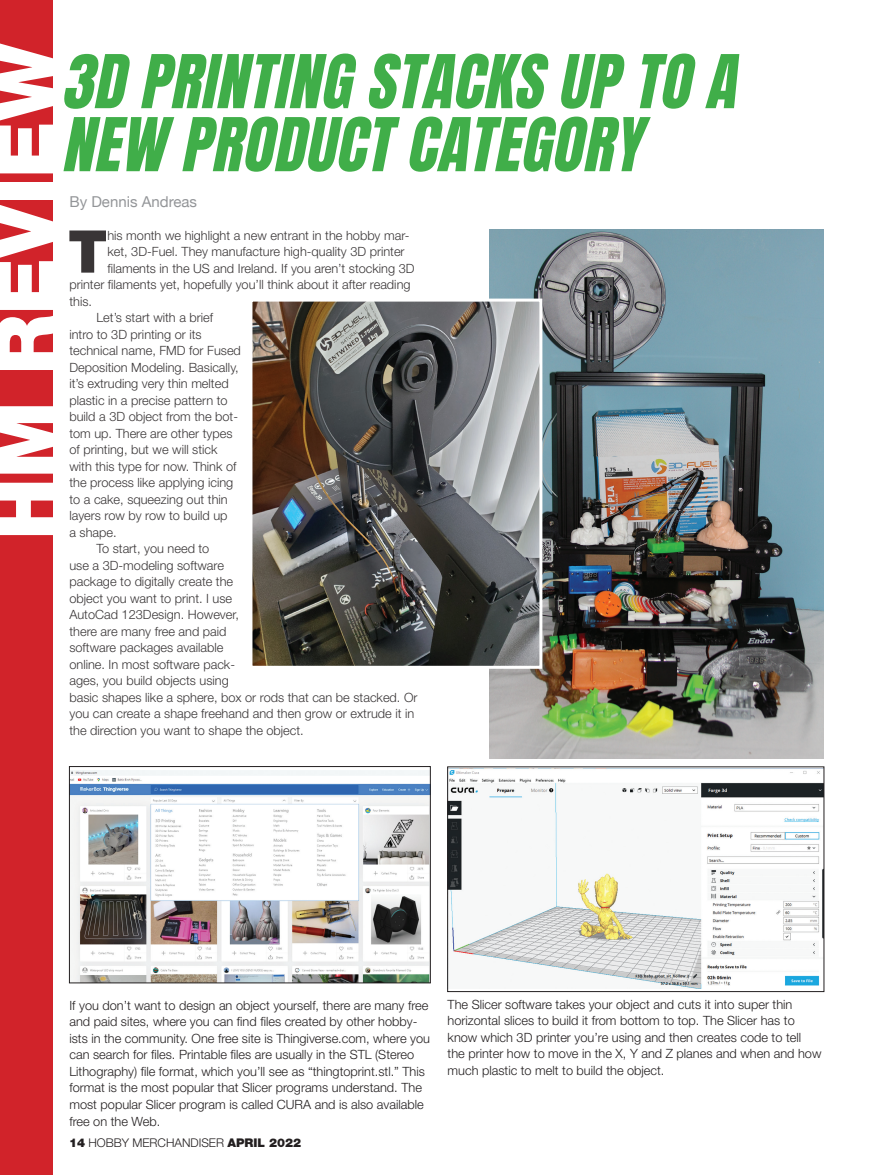
<style>
.page{position:relative;width:878px;height:1175px;background:#fff}
.page>*{position:absolute;margin:0;border:0;box-sizing:border-box;transform-origin:0 0}
.DEPT_HEADER{font:900 81px "Helvetica Neue";color:#fff}
.BODY_COPY{font:italic 63px/63px "Anton";color:#40ae49}
.t1{font:900 58.95px "Helvetica Neue";color:#231f20}
.BY_LINE{font:15px "Helvetica Neue";color:#939598}
.BODY_COPY-2{font:300 12.75px/16.5px "Helvetica Neue";color:#231f20}
.t2{font:300 12px "Helvetica Neue";color:#231f20}
.s1{font-weight:900}
</style>
<div class="page">
<div style="left:0;top:0;width:53px;height:1174px;background:#d1232a"></div>
<img style="left:71px;top:770px;width:357px;height:211px">
<div style="left:69px;top:766px;width:361px;height:217px;border:1px solid #231f20"></div>
<img style="left:449px;top:768px;width:373px;height:220px">
<div style="left:447px;top:766px;width:377px;height:226px;border:1px solid #231f20"></div>
<img style="left:489px;top:230px;width:335px;height:528px">
<img style="left:253px;top:302px;width:285px;height:363px">
<div style="left:249px;top:298px;width:293px;height:371px;border:3px solid #fff"></div>
<p class="DEPT_HEADER" style="left:-23px;top:539px;width:499px;rotate:-90deg">HM REVIEW</p>
<p class="BODY_COPY" style="left:61px;top:55px;width:696px">3DPRINTINGSTACKSUPTOA<br>NEW PRODUCTCATEGORY</p>
<p class="BY_LINE" style="left:69px;top:191px;width:129px">By Dennis Andreas</p>
<h3 class="t1" style="left:68px;top:216px;width:41px">T</h3>
<p class="BODY_COPY-2" style="left:107px;top:226px;width:303px">his month we highlight a new entrant in the hobby mar-</p>
<p class="BODY_COPY-2" style="left:107px;top:243px;width:299px">ket, 3D-Fuel. They manufacture high-quality 3D printer</p>
<p class="BODY_COPY-2" style="left:107px;top:259px;width:309px">filaments in the US and Ireland. If you aren’t stocking 3D</p>
<p class="BODY_COPY-2" style="left:69px;top:276px;width:343px">printer filaments yet, hopefully you’ll think about it after reading</p>
<p class="BODY_COPY-2" style="left:69px;top:292px;width:24px">this.</p>
<p class="BODY_COPY-2" style="left:96px;top:309px;width:118px">Let’s start with a brief</p>
<p class="BODY_COPY-2" style="left:69px;top:325px;width:134px">intro to 3D printing or its</p>
<p class="BODY_COPY-2" style="left:69px;top:342px;width:173px">technical name, FMD for Fused</p>
<p class="BODY_COPY-2" style="left:69px;top:358px;width:171px">Deposition Modeling. Basically,</p>
<p class="BODY_COPY-2" style="left:69px;top:375px;width:161px">it’s extruding very thin melted</p>
<p class="BODY_COPY-2" style="left:69px;top:391px;width:160px">plastic in a precise pattern to</p>
<p class="BODY_COPY-2" style="left:69px;top:408px;width:170px">build a 3D object from the bot-</p>
<p class="BODY_COPY-2" style="left:69px;top:424px;width:164px">tom up. There are other types</p>
<p class="BODY_COPY-2" style="left:69px;top:441px;width:150px">of printing, but we will stick</p>
<p class="BODY_COPY-2" style="left:69px;top:457px;width:168px">with this type for now. Think of</p>
<p class="BODY_COPY-2" style="left:69px;top:474px;width:165px">the process like applying icing</p>
<p class="BODY_COPY-2" style="left:69px;top:490px;width:160px">to a cake, squeezing out thin</p>
<p class="BODY_COPY-2" style="left:69px;top:507px;width:160px">layers row by row to build up</p>
<p class="BODY_COPY-2" style="left:69px;top:523px;width:49px">a shape.</p>
<p class="BODY_COPY-2" style="left:96px;top:540px;width:114px">To start, you need to</p>
<p class="BODY_COPY-2" style="left:69px;top:556px;width:156px">use a 3D-modeling software</p>
<p class="BODY_COPY-2" style="left:69px;top:573px;width:165px">package to digitally create the</p>
<p class="BODY_COPY-2" style="left:69px;top:589px;width:164px">object you want to print. I use</p>
<p class="BODY_COPY-2" style="left:69px;top:606px;width:171px">AutoCad 123Design. However,</p>
<p class="BODY_COPY-2" style="left:69px;top:622px;width:159px">there are many free and paid</p>
<p class="BODY_COPY-2" style="left:69px;top:639px;width:156px">software packages available</p>
<p class="BODY_COPY-2" style="left:69px;top:655px;width:167px">online. In most software pack-</p>
<p class="BODY_COPY-2" style="left:69px;top:672px;width:161px">ages, you build objects using</p>
<p class="BODY_COPY-2" style="left:69px;top:688px;width:349px">basic shapes like a sphere, box or rods that can be stacked. Or</p>
<p class="BODY_COPY-2" style="left:69px;top:705px;width:346px">you can create a shape freehand and then grow or extrude it in</p>
<p class="BODY_COPY-2" style="left:69px;top:721px;width:236px">the direction you want to shape the object.</p>
<p class="BODY_COPY-2" style="left:69px;top:996px;width:362px">If you don’t want to design an object yourself, there are many free and paid sites, where you can find files created by other hobby&shy;ists in the community. One free site is Thingiverse.com, where you can search for files. Printable files are usually in the STL (Stereo Lithography) file format, which you’ll see as “thingtoprint.stl.” This format is the most popular that Slicer programs understand. The most popular Slicer program is called CURA and is also available free on the Web.</p>
<p class="BODY_COPY-2" style="left:447px;top:995px;width:375px">The Slicer software takes your object and cuts it into super thin horizontal slices to build it from bottom to top. The Slicer has to know which 3D printer you’re using and then creates code to tell the printer how to move in the X, Y and Z planes and when and how much plastic to melt to build the object.</p>
<p class="t2" style="left:69px;top:1135px;width:233px"><span class="s1">14</span> HOBBY MERCHANDISER <span class="s1">APRIL 2022</span></p>
</div>
